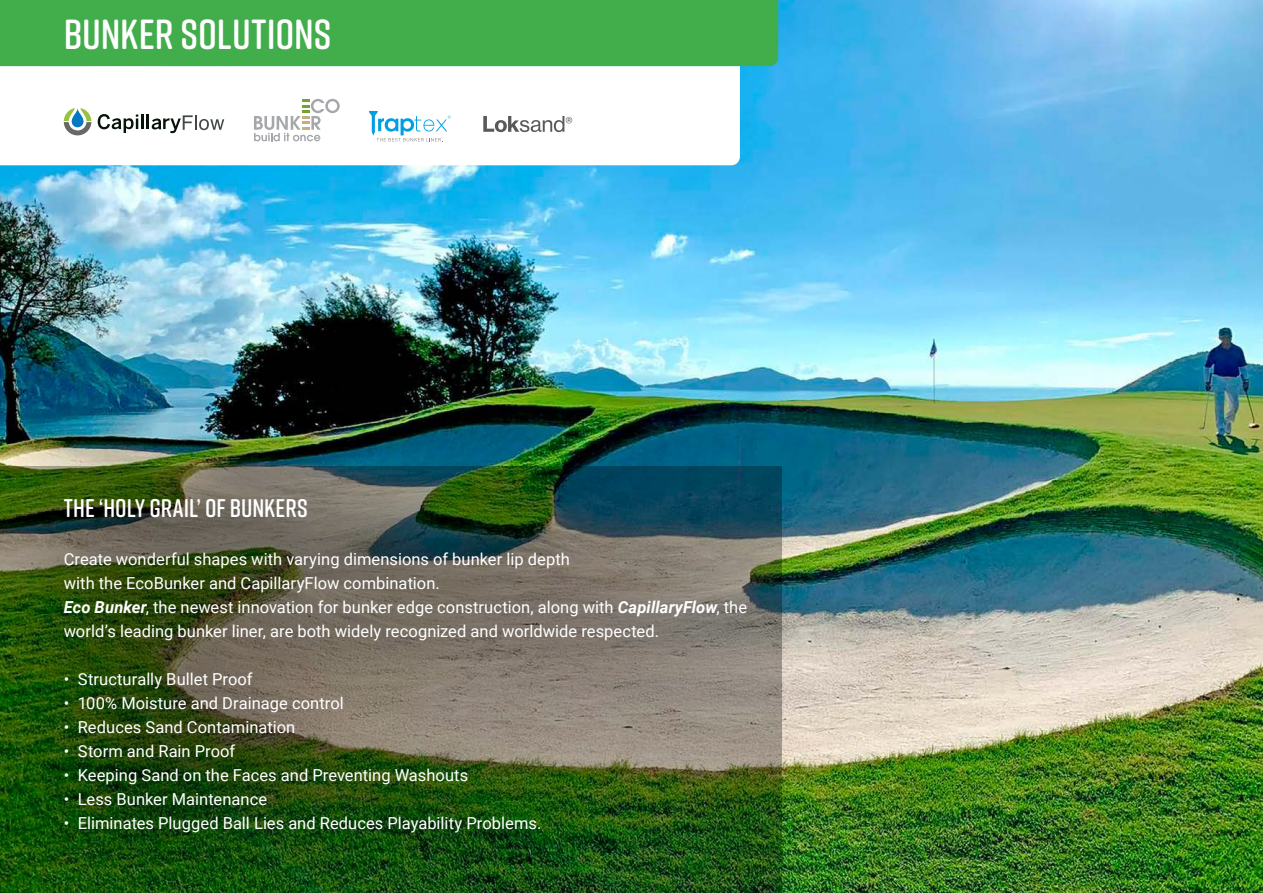
<style>
.page{position:relative;width:1263px;height:893px;background:#fff}
.page>*{position:absolute;margin:0;border:0;box-sizing:border-box;transform-origin:0 0}
.Broodtekst{font:600 42px "Rift Soft";color:#fff}
.Broodtekst-2{font:600 25.5px "Rift Soft";letter-spacing:-.005em;color:#fff}
.Broodtekst-3{font:16.5px/24px "Roboto";color:#fff}
.s1{font-weight:700;font-style:italic}
</style>
<div class="page">
<img style="left:0;top:0;width:1263px;height:893px">
<svg style="left:0;top:66px;width:740px;height:99px"></svg>
<svg style="left:369px;top:111px;width:82px;height:31px"></svg>
<svg style="left:254px;top:99px;width:86px;height:42px"></svg>
<div style="left:0;top:0;width:778px;height:66px;background:#41ad4b"></div>
<img style="left:0;top:405px;width:827px;height:488px">
<svg style="left:483px;top:116px;width:89px;height:16px"></svg>
<svg style="left:64px;top:108px;width:27px;height:27px"></svg>
<svg style="left:98px;top:114px;width:40px;height:19px"></svg>
<hr style="left:141px;top:114px;width:3px;height:15px;background:#061308">
<svg style="left:147px;top:114px;width:77px;height:19px"></svg>
<p class="Broodtekst" style="left:64px;top:5px;width:269px">BUNKER SOLUTIONS</p>
<p class="Broodtekst-2" style="left:64px;top:490px;width:246px">THE ‘HOLY GRAIL’ OF BUNKERS</p>
<p class="Broodtekst-3" style="left:64px;top:547px;width:507px">Create wonderful shapes with varying dimensions of bunker lip depth with the EcoBunker and CapillaryFlow combination.</p>
<p class="Broodtekst-3" style="left:64px;top:595px;width:685px"><span class="s1">Eco Bunker</span>, the newest innovation for bunker edge construction, along with <span class="s1">CapillaryFlow</span>, the world’s leading bunker liner, are both widely recognized and worldwide respected.</p>
<p class="Broodtekst-3" style="left:64px;top:667px;width:190px">• Structurally Bullet Proof</p>
<p class="Broodtekst-3" style="left:64px;top:691px;width:282px">• 100% Moisture and Drainage control</p>
<p class="Broodtekst-3" style="left:64px;top:715px;width:233px">• Reduces Sand Contamination</p>
<p class="Broodtekst-3" style="left:64px;top:739px;width:173px">• Storm and Rain Proof</p>
<p class="Broodtekst-3" style="left:64px;top:763px;width:406px">• Keeping Sand on the Faces and Preventing Washouts</p>
<p class="Broodtekst-3" style="left:64px;top:787px;width:205px">• Less Bunker Maintenance</p>
<p class="Broodtekst-3" style="left:64px;top:811px;width:479px">• Eliminates Plugged Ball Lies and Reduces Playability Problems.</p>
</div>
